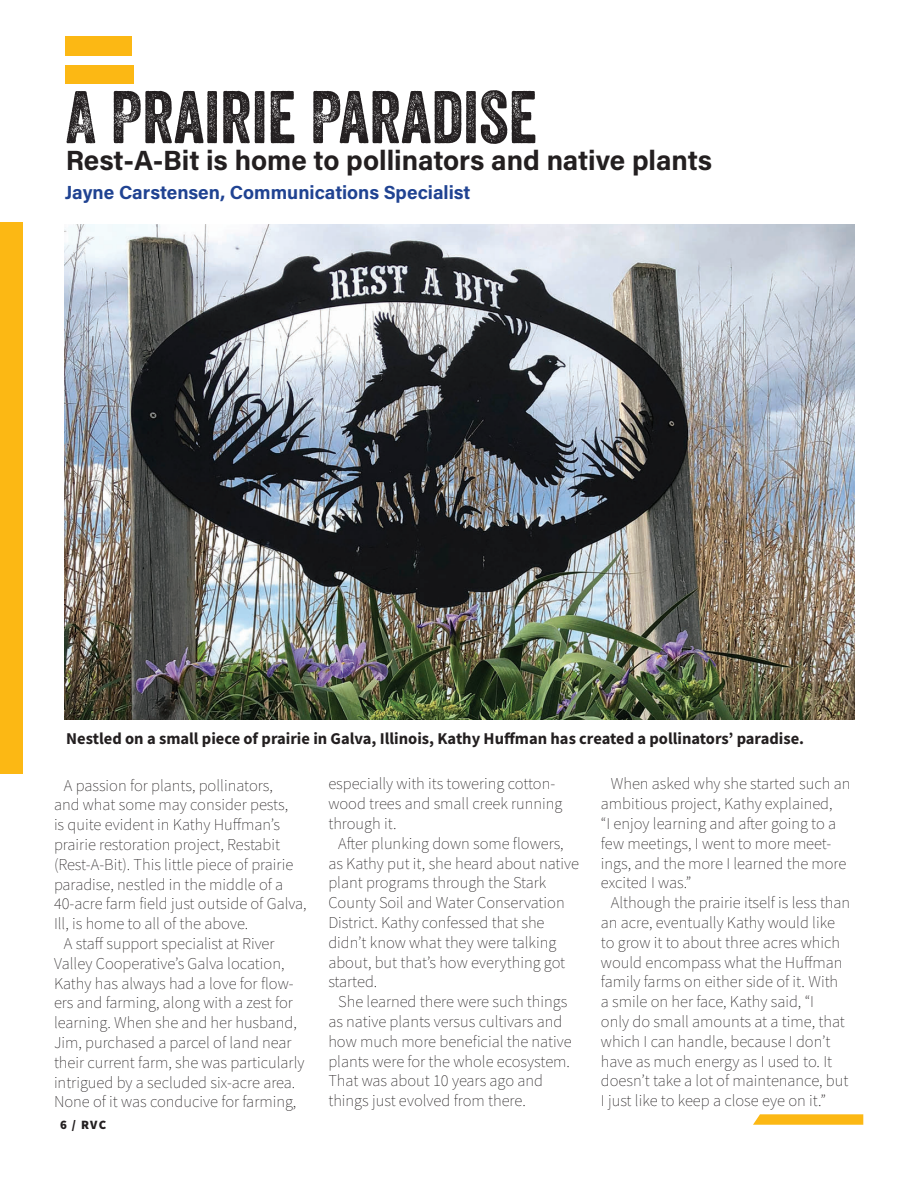
<style>
.page{position:relative;width:918px;height:1188px;background:#fff}
.page>*{position:absolute;margin:0;border:0;box-sizing:border-box;transform-origin:0 0}
.Titles{font:72px "Veneer Two";color:#231f20}
.Titles-2{font:700 27.75px "Acumin Pro";color:#231f20}
.Smaller_Titles{font:700 18.9px "Acumin Pro";color:#204392}
.Body_Text{font:200 16.5px/19.8px "Source Sans Pro";color:#231f20}
.Images_Description{font:700 16.5px "Source Sans Pro";color:#231f20}
.t1{font:900 12.75px "Source Sans Pro";color:#231f20}
</style>
<div class="page">
<div style="left:65px;top:65px;width:68px;height:19px;background:#fcb814"></div>
<div style="left:0;top:223px;width:22px;height:551px;background:#fcb814"></div>
<svg style="left:753px;top:1114px;width:110px;height:11px"></svg>
<div style="left:66px;top:37px;width:66px;height:19px;background:#fcb814"></div>
<img style="left:65px;top:225px;width:790px;height:495px">
<p class="Titles" style="left:66px;top:73px;width:473px">A PRAIRIE PARADISE</p>
<p class="Titles-2" style="left:66px;top:141px;width:648px">Rest-A-Bit is home to pollinators and native plants</p>
<p class="Smaller_Titles" style="left:65px;top:179px;width:407px">Jayne Carstensen, Communications Specialist</p>
<p class="Images_Description" style="left:66px;top:727px;width:739px">Nestled on a small piece of prairie in Galva, Illinois, Kathy Huffman has created a pollinators’ paradise.</p>
<p class="Body_Text" style="left:54px;top:775px;width:254px;text-indent:10px">A passion for plants, pollinators,<br>and what some may consider pests,<br>is quite evident in Kathy Huffman’s prairie restoration project, Restabit (Rest-A-Bit). This little piece of prairie paradise, nestled in the middle of a 40-acre farm field just outside of Galva, Ill, is home to all of the above.</p>
<p class="Body_Text" style="left:54px;top:934px;width:252px;text-indent:10px">A staff support specialist at River Valley Cooperative’s Galva location, Kathy has always had a love for flow&shy;ers and farming, along with a zest for learning. When she and her husband, Jim, purchased a parcel of land near their current farm, she was particularly intrigued by a secluded six-acre area.<br>None of it was conducive for farming,</p>
<p class="t1" style="left:60px;top:1116px;width:48px">6 / RVC</p>
<p class="Body_Text" style="left:328px;top:774px;width:236px">especially with its towering cotton&shy;wood trees and small creek running through it.</p>
<p class="Body_Text" style="left:328px;top:834px;width:252px;text-indent:10px">After plunking down some flowers, as Kathy put it, she heard about native plant programs through the Stark<br>County Soil and Water Conservation<br>District. Kathy confessed that she didn’t know what they were talking about, but that’s how everything got started.</p>
<p class="Body_Text" style="left:328px;top:992px;width:245px;text-indent:10px">She learned there were such things as native plants versus cultivars and how much more beneficial the native plants were for the whole ecosystem.<br>That was about 10 years ago and things just evolved from there.</p>
<p class="Body_Text" style="left:601px;top:774px;width:251px;text-indent:10px">When asked why she started such an ambitious project, Kathy explained,<br>“I enjoy learning and after going to a few meetings, I went to more meet&shy;ings, and the more I learned the more excited I was.”</p>
<p class="Body_Text" style="left:601px;top:893px;width:251px;text-indent:10px">Although the prairie itself is less than an acre, eventually Kathy would like to grow it to about three acres which would encompass what the Huffman family farms on either side of it. With a smile on her face, Kathy said, “I<br>only do small amounts at a time, that which I can handle, because I don’t have as much energy as I used to. It doesn’t take a lot of maintenance, but I just like to keep a close eye on it.”</p>
</div>
